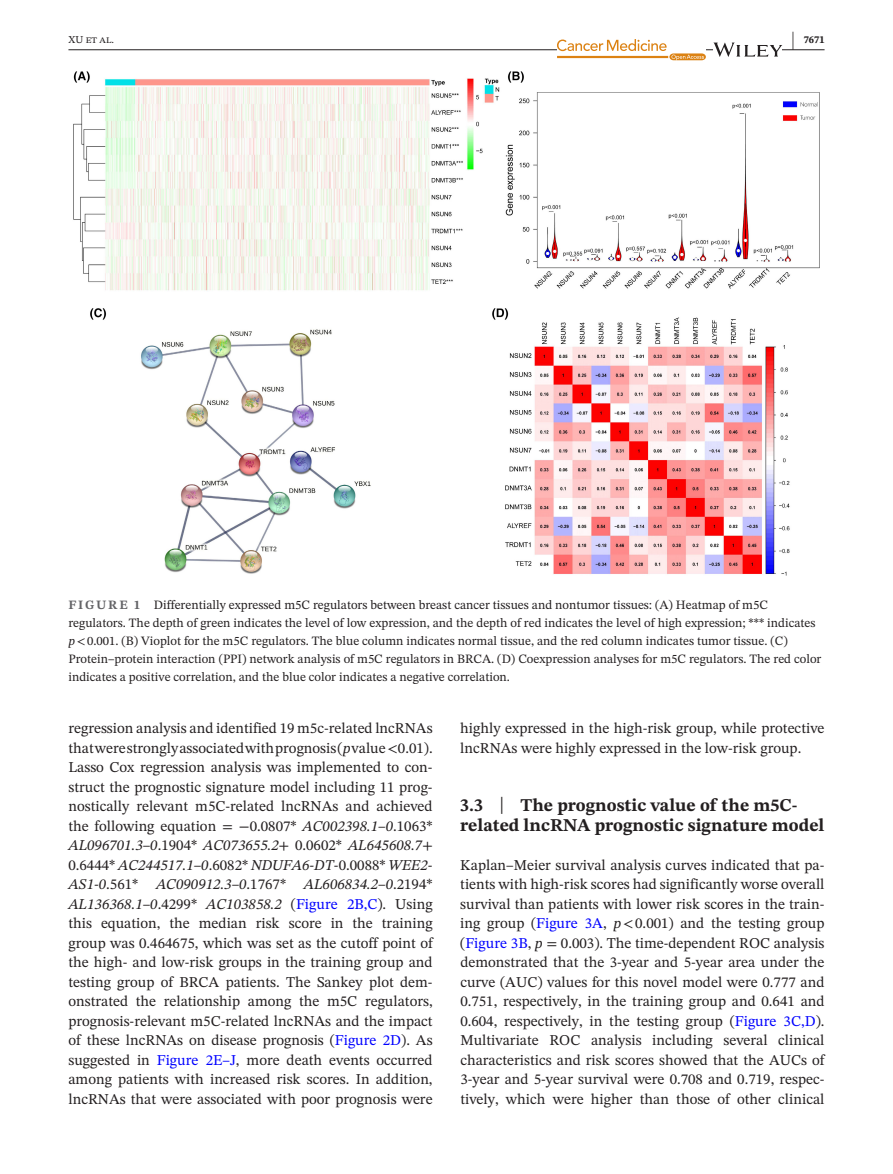
<style>
.page{position:relative;width:893px;height:1174px;background:#fff}
.page>*{position:absolute;margin:0;border:0;box-sizing:border-box;transform-origin:0 0}
.t1{font:700 21px "STIX Two Text";color:#231f20;scale:.42 1}
.t2{font:700 18px/19.5px "STIX Two Text";color:#231f20}
.t3{font:15px/19.5px "STIX Two Text";color:#231f20;text-align:justify}
.t4{font:12.75px/18px "STIX Two Text";color:#231f20}
.t5{font:10.5px "STIX Two Text";color:#231f20}
.t6{font:700 10.5px "STIX Two Text";color:#231f20}
.s1{font-weight:700;color:#636366}
.s2{font-style:italic}
.s3{font-family:"STIX"}
.s4{color:#00f}
.s5{font-weight:400;font-size:23.7px}
</style>
<div class="page">
<hr style="left:68px;top:49px;width:756px;height:1px;background:#231f20">
<svg style="left:557px;top:39px;width:149px;height:21px"></svg>
<svg style="left:713px;top:43px;width:69px;height:14px"></svg>
<img style="left:73px;top:71px;width:747px;height:505px">
<h1 class="t1" style="left:792px;top:24px;width:8px">|</h1>
<p class="t5" style="left:68px;top:32px;width:47px">XU et al.</p>
<p class="t6" style="left:804px;top:32px;width:22px">7671</p>
<p class="t4" style="left:68px;top:596px;width:754px"><span class="s1">FIGURE 1</span> Differentially expressed m5C regulators between breast cancer tissues and nontumor tissues: (A) Heatmap of m5C regulators. The depth of green indicates the level of low expression, and the depth of red indicates the level of high expression; *** indicates <span class="s2">p</span><span class="s3">&lt;</span>0.001. (B) Vioplot for the m5C regulators. The blue column indicates normal tissue, and the red column indicates tumor tissue. (C)<br>Protein–protein interaction (PPI) network analysis of m5C regulators in BRCA. (D) Coexpression analyses for m5C regulators. The red color indicates a positive correlation, and the blue color indicates a negative correlation.</p>
<p class="t3" style="left:68px;top:718px;width:366px">regression analysis and identified 19 m5c-related lncRNAs that were strongly associated with prognosis (<span class="s2">p</span> value<span class="s3">&lt;</span>0.01).<br>Lasso Cox regression analysis was implemented to con&shy;struct the prognostic signature model including 11 prog&shy;nostically relevant m5C-related lncRNAs and achieved the following equation <span class="s3">=</span> −0.0807* <span class="s2">AC002398.1–0</span>.1063* <span class="s2">AL096701.3–0</span>.1904* <span class="s2">AC073655.2</span><span class="s3">+</span> 0.0602* <span class="s2">AL645608.7</span><span class="s3">+ </span>0.6444* <span class="s2">AC244517.1–0</span>.6082* <span class="s2">NDUFA6-DT</span>-0.0088* <span class="s2">WEE2- AS1-0</span>.561* <span class="s2">AC090912.3–0</span>.1767* <span class="s2">AL606834.2–0</span>.2194* <span class="s2">AL136368.1–0</span>.4299* <span class="s2">AC103858.2</span> (<span class="s4">Figure 2B,C</span>). Using this equation, the median risk score in the training group was 0.464675, which was set as the cutoff point of the high- and low-risk groups in the training group and testing group of BRCA patients. The Sankey plot dem&shy;onstrated the relationship among the m5C regulators, prognosis-relevant m5C-related lncRNAs and the impact of these lncRNAs on disease prognosis (<span class="s4">Figure 2D</span>). As suggested in <span class="s4">Figure 2E–J</span>, more death events occurred among patients with increased risk scores. In addition, lncRNAs that were associated with poor prognosis were</p>
<p class="t3" style="left:460px;top:718px;width:366px">highly expressed in the high-risk group, while protective lncRNAs were highly expressed in the low-risk group.</p>
<p class="t2" style="left:460px;top:796px;width:366px">3.3 <span class="s5">|</span> The prognostic value of the m5C&shy;related lncRNA prognostic signature model</p>
<p class="t3" style="left:460px;top:855px;width:366px">Kaplan–Meier survival analysis curves indicated that pa&shy;tients with high-risk scores had significantly worse overall survival than patients with lower risk scores in the train&shy;ing group (<span class="s4">Figure 3A</span>, <span class="s2">p</span><span class="s3">&lt;</span>0.001) and the testing group (<span class="s4">Figure 3B</span>, <span class="s2">p</span> <span class="s3">=</span> 0.003). The time-dependent ROC analysis demonstrated that the 3-year and 5-year area under the curve (AUC) values for this novel model were 0.777 and 0.751, respectively, in the training group and 0.641 and 0.604, respectively, in the testing group (<span class="s4">Figure 3C,D</span>).<br>Multivariate ROC analysis including several clinical characteristics and risk scores showed that the AUCs of 3-year and 5-year survival were 0.708 and 0.719, respec&shy;tively, which were higher than those of other clinical</p>
</div>
